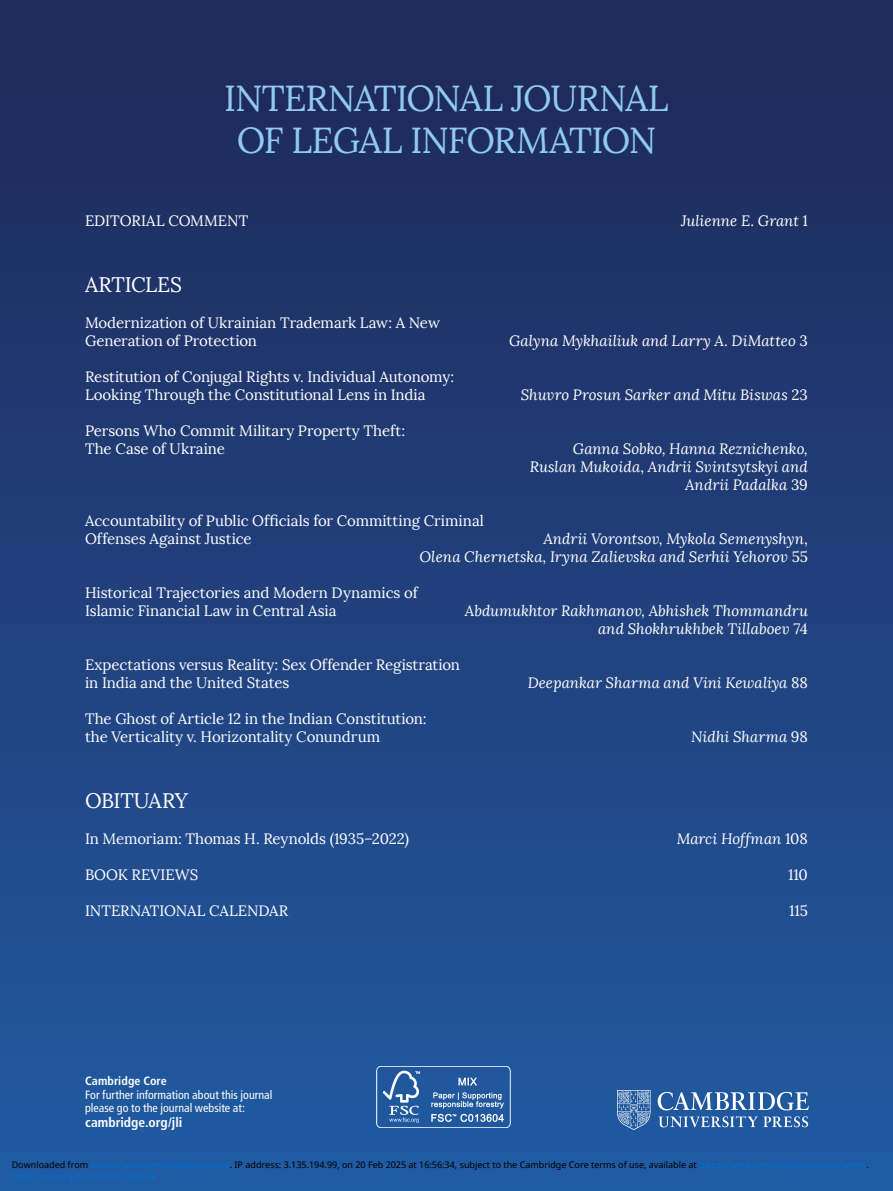
<style>
.page{position:relative;width:893px;height:1191px;background:#fff}
.page>*{position:absolute;margin:0;border:0;box-sizing:border-box;transform-origin:0 0}
.t1{font:36px/42px "Lora";letter-spacing:-.03em;color:#91c9f2;text-align:center}
.t2{font:21px "Lora";letter-spacing:-.01em;color:#fff}
.t3{font:15px/18px "Lora";letter-spacing:-.005em;color:#fff}
.t4{font:italic 15px/18px "Lora";color:#fff;text-align:right}
.t5{font:700 condensed 13.5px "Frutiger LT Std";letter-spacing:.005em;color:#fff}
.t6{font:condensed 12px/13.5px "Frutiger LT Std";color:#fff}
.t7{font:700 condensed 12px "Frutiger LT Std";letter-spacing:.005em;color:#fff}
.t8{font:9px "Noto Sans";color:#000}
.t9{font:9px "Noto Sans";color:#0172cf}
.s1{font-style:normal}
.s2{color:#0172cf}
</style>
<div class="page">
<div style="left:0;top:0;width:893px;height:1191px;background:linear-gradient(to bottom,#1f2756,#215ba3)"></div>
<img style="left:376px;top:1066px;width:134px;height:62px">
<img style="left:617px;top:1090px;width:191px;height:39px">
<h1 class="t1" style="left:224px;top:78px;width:446px">INTERNATIONAL JOURNAL<br>OF LEGAL INFORMATION</h1>
<p class="t3" style="left:85px;top:212px;width:165px">EDITORIAL COMMENT</p>
<p class="t4" style="left:681px;top:212px;width:128px">Julienne E. Grant <span class="s1">1</span></p>
<h2 class="t2" style="left:85px;top:272px;width:99px">ARTICLES</h2>
<p class="t3" style="left:85px;top:314px;width:356px">Modernization of Ukrainian Trademark Law: A New<br>Generation of Protection</p>
<p class="t3" style="left:85px;top:368px;width:371px">Restitution of Conjugal Rights v. Individual Autonomy:<br>Looking Through the Constitutional Lens in India</p>
<p class="t3" style="left:85px;top:422px;width:322px">Persons Who Commit Military Property Theft:<br>The Case of Ukraine</p>
<p class="t4" style="left:509px;top:332px;width:300px">Galyna Mykhailiuk and Larry A. DiMatteo <span class="s1">3</span></p>
<p class="t4" style="left:521px;top:386px;width:289px">Shuvro Prosun Sarker and Mitu Biswas <span class="s1">23</span></p>
<p class="t4" style="left:530px;top:440px;width:280px">Ganna Sobko, Hanna Reznichenko,<br>Ruslan Mukoida, Andrii Svintsytskyi and<br>Andrii Padalka <span class="s1">39</span></p>
<p class="t3" style="left:85px;top:512px;width:400px">Accountability of Public Officials for Committing Criminal<br>Offenses Against Justice</p>
<p class="t4" style="left:419px;top:530px;width:390px">Andrii Vorontsov, Mykola Semenyshyn,<br>Olena Chernetska, Iryna Zalievska and Serhii Yehorov <span class="s1">55</span></p>
<p class="t3" style="left:85px;top:584px;width:334px">Historical Trajectories and Modern Dynamics of<br>Islamic Financial Law in Central Asia</p>
<p class="t4" style="left:465px;top:602px;width:345px">Abdumukhtor Rakhmanov, Abhishek Thommandru and Shokhrukhbek Tillaboev <span class="s1">74</span></p>
<p class="t3" style="left:85px;top:656px;width:376px">Expectations versus Reality: Sex Offender Registration in India and the United States</p>
<p class="t3" style="left:85px;top:710px;width:343px">The Ghost of Article 12 in the Indian Constitution: the Verticality v. Horizontality Conundrum</p>
<p class="t4" style="left:528px;top:674px;width:282px">Deepankar Sharma and Vini Kewaliya <span class="s1">88</span></p>
<p class="t4" style="left:691px;top:728px;width:118px">Nidhi Sharma <span class="s1">98</span></p>
<h2 class="t2" style="left:85px;top:788px;width:104px">OBITUARY</h2>
<p class="t3" style="left:85px;top:830px;width:325px">In Memoriam: Thomas H. Reynolds (1935–2022)</p>
<p class="t4" style="left:677px;top:830px;width:133px">Marci Hoffman <span class="s1">108</span></p>
<p class="t3" style="left:85px;top:866px;width:115px">BOOK REVIEWS</p>
<p class="t3" style="left:788px;top:866px;width:21px">110</p>
<p class="t3" style="left:85px;top:902px;width:205px">INTERNATIONAL CALENDAR</p>
<p class="t3" style="left:789px;top:902px;width:20px">115</p>
<p class="t7" style="left:85px;top:1076px;width:83px">Cambridge Core</p>
<p class="t6" style="left:85px;top:1088px;width:189px">For further information about this journal please go to the journal website at:</p>
<p class="t5" style="left:85px;top:1117px;width:99px">cambridge.org/jli</p>
<p class="t8" style="left:12px;top:1158px;width:859px">Downloaded from <span class="s2">https://www.cambridge.org/core</span>. IP address: 3.135.194.99, on 20 Feb 2025 at 16:56:34, subject to the Cambridge Core terms of use, available at <span class="s2">https://www.cambridge.org/core/terms</span>.</p>
<p class="t9" style="left:12px;top:1170px;width:146px">https://doi.org/10.1017/jli.2024.44</p>
</div>
